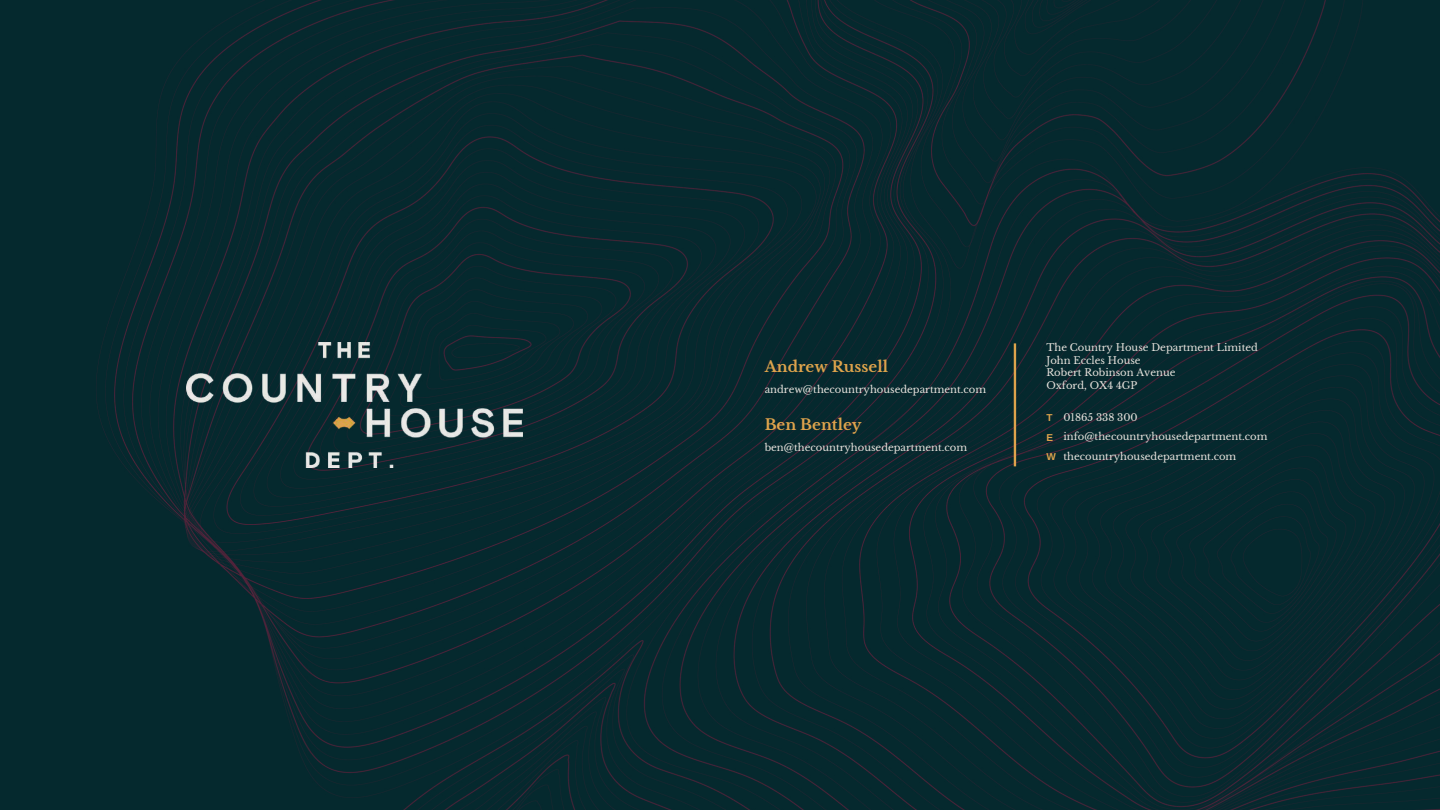
<style>
.page{position:relative;width:1440px;height:810px;background:#05292e}
.page>*{position:absolute;margin:0;border:0;box-sizing:border-box;transform-origin:0 0}
.t1{font:700 15px "Libre Baskerville";color:#dea34c}
.t2{font:10px/12.8px "Libre Baskerville";color:#e7e3dd}
.t3{font:700 10px/19.5px "Arimo";color:#dea34c}
</style>
<div class="page">
<img style="left:96px;top:0;width:1344px;height:810px">
<img style="left:187px;top:343px;width:336px;height:125px">
<svg style="left:1014px;top:343px;width:2px;height:123px"></svg>
<h1 class="t1" style="left:765px;top:357px;width:125px">Andrew Russell</h1>
<p class="t2" style="left:765px;top:383px;width:223px">andrew@thecountryhousedepartment.com</p>
<h1 class="t1" style="left:765px;top:416px;width:98px">Ben Bentley</h1>
<p class="t2" style="left:765px;top:441px;width:204px">ben@thecountryhousedepartment.com</p>
<p class="t2" style="left:1046px;top:341px;width:213px">The Country House Department Limited<br>John Eccles House<br>Robert Robinson Avenue<br>Oxford, OX4 4GP</p>
<p class="t2" style="left:1063px;top:407px;width:206px;line-height:19.5px">01865 338 300 info@thecountryhousedepartment.com thecountryhousedepartment.com</p>
<p class="t3" style="left:1046px;top:408px;width:11px">T<br>E<br>W</p>
</div>
